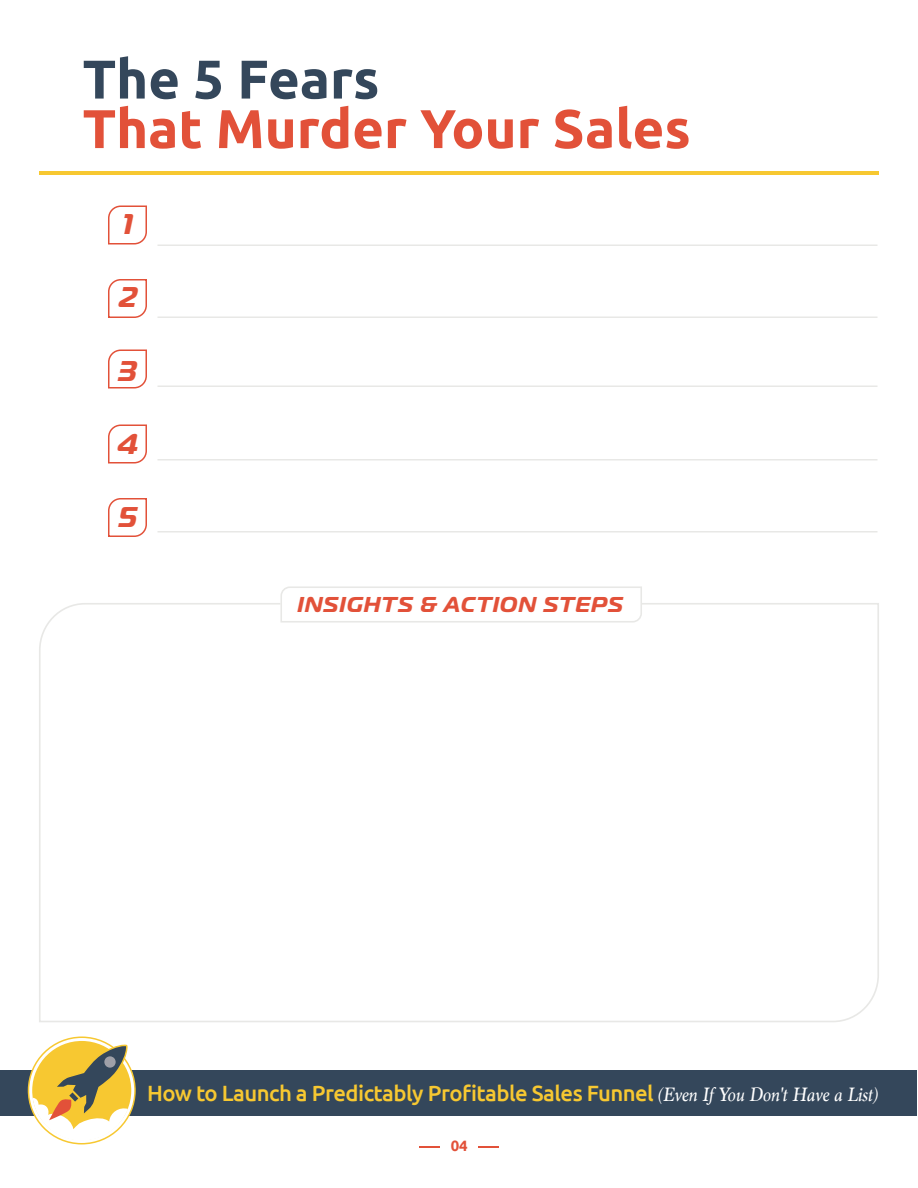
<style>
.page{position:relative;width:918px;height:1188px;background:#fff}
.page>*{position:absolute;margin:0;border:0;box-sizing:border-box;transform-origin:0 0}
.t1{font:700 54.6px "Ubuntu";color:#e25139}
.t2{font:700 54.6px "Ubuntu";color:#34475b}
.t3{font:italic 700 28.5px "Magistral";color:#e25139}
.t4{font:500 22.05px "Ubuntu";letter-spacing:-.025em;color:#f7c831}
.t5{font:italic 700 21.45px "Magistral";letter-spacing:.05em;color:#e25139}
.t6{font:700 15px "Ubuntu";color:#e25139}
.s1{font-family:"Marion";font-weight:400;font-style:italic;font-size:20.4px;color:#fff}
</style>
<div class="page">
<div style="left:0;top:1071px;width:916px;height:45px;background:#34475b"></div>
<svg style="left:108px;top:205px;width:39px;height:40px"></svg>
<svg style="left:108px;top:279px;width:39px;height:39px"></svg>
<svg style="left:108px;top:349px;width:39px;height:40px"></svg>
<svg style="left:108px;top:424px;width:39px;height:40px"></svg>
<svg style="left:108px;top:498px;width:39px;height:39px"></svg>
<svg style="left:28px;top:1036px;width:108px;height:108px"></svg>
<hr style="left:420px;top:1146px;width:20px;height:2px;background:#e25139">
<hr style="left:478px;top:1146px;width:20px;height:2px;background:#e25139">
<hr style="left:158px;top:245px;width:720px;height:1px;background:#e8e8e6">
<hr style="left:158px;top:317px;width:720px;height:1px;background:#e8e8e6">
<hr style="left:158px;top:386px;width:720px;height:1px;background:#e8e8e6">
<hr style="left:158px;top:459px;width:720px;height:1px;background:#e8e8e6">
<hr style="left:158px;top:531px;width:720px;height:1px;background:#e8e8e6">
<hr style="left:39px;top:171px;width:840px;height:4px;background:#f7c831">
<svg style="left:39px;top:603px;width:840px;height:419px"></svg>
<svg style="left:280px;top:586px;width:363px;height:37px"></svg>
<h1 class="t2" style="left:83px;top:48px;width:298px">The 5 Fears</h1>
<h1 class="t1" style="left:83px;top:97px;width:610px">That Murder Your Sales</h1>
<p class="t3" style="left:122px;top:206px;width:12px">1</p>
<p class="t3" style="left:118px;top:279px;width:20px">2</p>
<p class="t3" style="left:118px;top:353px;width:20px">3</p>
<p class="t3" style="left:117px;top:426px;width:22px">4</p>
<p class="t3" style="left:118px;top:499px;width:20px">5</p>
<p class="t5" style="left:297px;top:590px;width:327px">INSIGHTS &amp; ACTION STEPS</p>
<p class="t4" style="left:147px;top:1081px;width:732px">How to Launch a Predictably Profitable Sales Funnel <span class="s1">(Even If You Don't Have a List)</span></p>
<p class="t6" style="left:451px;top:1137px;width:18px">04</p>
</div>
